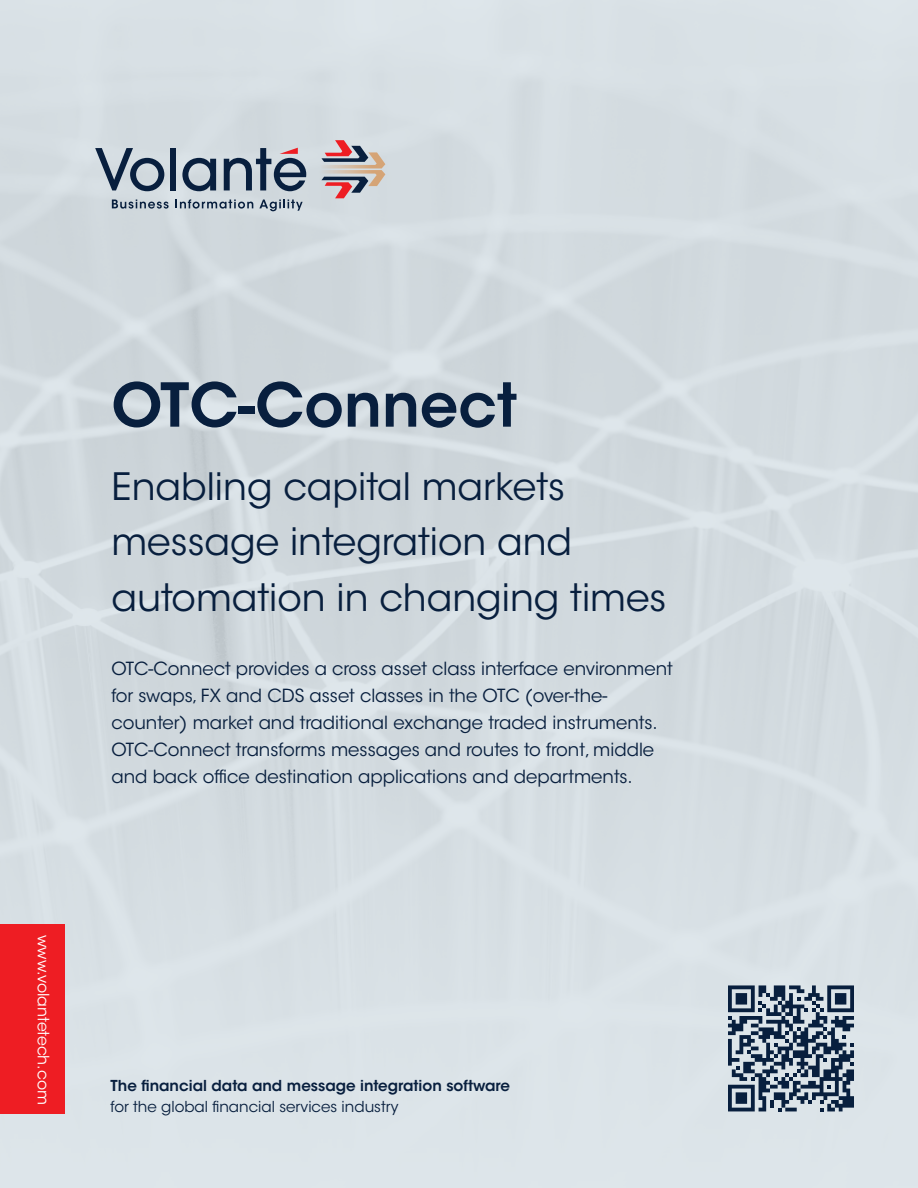
<style>
.page{position:relative;width:918px;height:1188px;background:#d6e0e6}
.page>*{position:absolute;margin:0;border:0;box-sizing:border-box;transform-origin:0 0}
.Heading_1{font:600 60px "ITC Avant Garde Std";color:#081f3e}
.Sub_heading_of_H1{font:37.5px/55.5px "ITC Avant Garde Std";color:#081f3e}
.t1{font:18px/27px "ITC Avant Garde Std";color:#081f3e}
.t2{font:15.6px "ITC Avant Garde Std";color:#fff}
.t3{font:600 15px/21px "ITC Avant Garde Std";color:#081f3e}
.s1{font-weight:400}
</style>
<div class="page">
<div style="left:0;top:924px;width:65px;height:190px;background:#ee1d23"></div>
<svg style="left:728px;top:985px;width:126px;height:126px"></svg>
<svg style="left:95px;top:148px;width:69px;height:43px"></svg>
<div style="left:170px;top:148px;width:6px;height:42px;background:#081f3e"></div>
<svg style="left:182px;top:158px;width:34px;height:33px"></svg>
<svg style="left:224px;top:148px;width:82px;height:43px"></svg>
<svg style="left:320px;top:140px;width:65px;height:58px"></svg>
<svg style="left:112px;top:200px;width:57px;height:9px"></svg>
<svg style="left:175px;top:199px;width:78px;height:10px"></svg>
<svg style="left:259px;top:200px;width:44px;height:11px"></svg>
<p class="t2" style="left:53px;top:935px;width:172px;rotate:90deg">www.volantetech.com</p>
<p class="Heading_1" style="left:111px;top:367px;width:407px">OTC-Connect</p>
<p class="Sub_heading_of_H1" style="left:111px;top:459px;width:557px">Enabling capital markets message integration and automation in changing times</p>
<p class="t1" style="left:111px;top:655px;width:563px">OTC-Connect provides a cross asset class interface environment for swaps, FX and CDS asset classes in the OTC (over-the&shy;counter) market and traditional exchange traded instruments.<br>OTC-Connect transforms messages and routes to front, middle and back office destination applications and departments.</p>
<p class="t3" style="left:111px;top:1075px;width:401px">The financial data and message integration software <span class="s1">for the global financial services industry</span></p>
</div>
